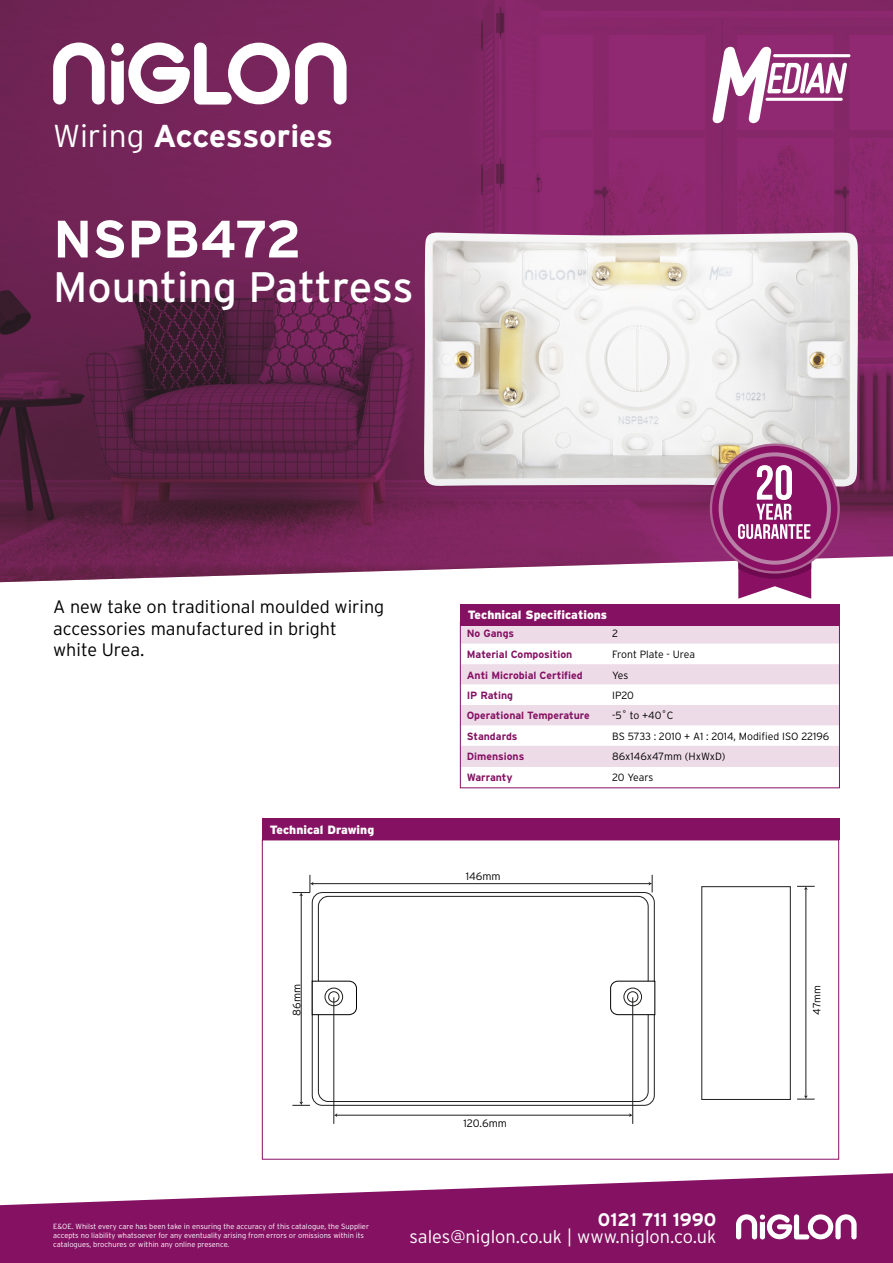
<style>
.page{position:relative;width:893px;height:1263px;background:#fff}
.page>*{position:absolute;margin:0;border:0;box-sizing:border-box;transform-origin:0 0}
.t1{font:700 52.5px "Interstate";color:#fff}
.t2{font:42.6px "Interstate";color:#fff}
.t3{font:700 31.65px "Interstate";letter-spacing:-.01em;color:#fff}
.t4{font:300 18.15px "Interstate";color:#fff}
.t5{font:700 18.15px "Interstate";color:#fff}
.t6{font:300 18px/21.6px "Interstate";color:#000}
.t7{font:900 12px "Interstate";color:#fff}
.t8{font:300 10.8px "Interstate";color:#020203}
.t9{font:700 10.5px "Interstate";color:#851163}
.t10{font:300 10.5px "Interstate";color:#000}
.t11{font:300 7.5px/9px "Interstate";color:#fff}
.s1{font-weight:300}
</style>
<div class="page">
<svg style="left:0;top:1173px;width:893px;height:90px;fill:#851163"></svg>
<svg style="left:736px;top:1214px;width:121px;height:25px"></svg>
<img style="left:0;top:0;width:893px;height:583px">
<svg style="left:53px;top:43px;width:52px;height:61px"></svg>
<svg style="left:111px;top:43px;width:236px;height:62px"></svg>
<hr style="left:773px;top:54px;width:77px;height:3px;background:#fff;border-radius:2px">
<svg style="left:712px;top:47px;width:135px;height:76px"></svg>
<svg style="left:460px;top:625px;width:380px;height:163px"></svg>
<img style="left:424px;top:232px;width:434px;height:255px">
<svg style="left:710px;top:443px;width:130px;height:130px"></svg>
<div style="left:712px;top:446px;width:125px;height:125px;background:#8a1064;border-radius:50%"></div>
<svg style="left:719px;top:452px;width:112px;height:147px"></svg>
<div style="left:262px;top:818px;width:577px;height:21px;background:#851163"></div>
<svg style="left:262px;top:839px;width:577px;height:321px"></svg>
<div style="left:460px;top:604px;width:380px;height:21px;background:#851163"></div>
<h3 class="t3" style="left:53px;top:118px;width:281px"><span class="s1">Wiring</span> Accessories</h3>
<h1 class="t1" style="left:53px;top:210px;width:250px">NSPB472</h1>
<h2 class="t2" style="left:53px;top:264px;width:362px">Mounting Pattress</h2>
<h3 class="t6" style="left:53px;top:596px;width:333px">A new take on traditional moulded wiring accessories manufactured in bright white Urea.</h3>
<h3 class="t7" style="left:270px;top:823px;width:106px">Technical Drawing</h3>
<h3 class="t7" style="left:468px;top:608px;width:141px">Technical Specifications</h3>
<h3 class="t9" style="left:467px;top:627px;width:49px">No Gangs</h3>
<h3 class="t10" style="left:612px;top:627px;width:7px">2</h3>
<h3 class="t9" style="left:467px;top:648px;width:107px">Material Composition</h3>
<h3 class="t10" style="left:612px;top:648px;width:84px">Front Plate - Urea</h3>
<h3 class="t9" style="left:467px;top:669px;width:117px">Anti Microbial Certified</h3>
<h3 class="t10" style="left:612px;top:669px;width:18px">Yes</h3>
<h3 class="t9" style="left:467px;top:689px;width:48px">IP Rating</h3>
<h3 class="t10" style="left:612px;top:689px;width:23px">IP20</h3>
<h3 class="t9" style="left:467px;top:710px;width:125px">Operational Temperature</h3>
<h3 class="t10" style="left:612px;top:710px;width:63px">-5˚ to +40˚C</h3>
<h3 class="t9" style="left:467px;top:730px;width:52px">Standards</h3>
<h3 class="t10" style="left:612px;top:730px;width:219px">BS 5733 : 2010 + A1 : 2014, Modified ISO 22196</h3>
<h3 class="t9" style="left:467px;top:751px;width:59px">Dimensions</h3>
<h3 class="t10" style="left:612px;top:751px;width:115px">86x146x47mm (HxWxD)</h3>
<h3 class="t9" style="left:467px;top:772px;width:47px">Warranty</h3>
<h3 class="t10" style="left:612px;top:772px;width:43px">20 Years</h3>
<h3 class="t8" style="left:466px;top:870px;width:36px">146mm</h3>
<h3 class="t8" style="left:290px;top:1015px;width:33px;rotate:-90deg">86mm</h3>
<h3 class="t10" style="left:811px;top:1015px;width:31px;rotate:-90deg">47mm</h3>
<p class="t11" style="left:53px;top:1222px;width:317px">E&amp;OE. Whilst every care has been take in ensuring the accuracy of this catalogue, the Supplier accepts no liability whatsoever for any eventuality arising from errors or omissions within its catalogues, brochures or within any online presence.</p>
<h3 class="t8" style="left:464px;top:1117px;width:45px">120.6mm</h3>
<h3 class="t5" style="left:598px;top:1209px;width:120px">0121 711 1990</h3>
<h3 class="t4" style="left:409px;top:1226px;width:308px">sales@niglon.co.uk | www.niglon.co.uk</h3>
</div>
